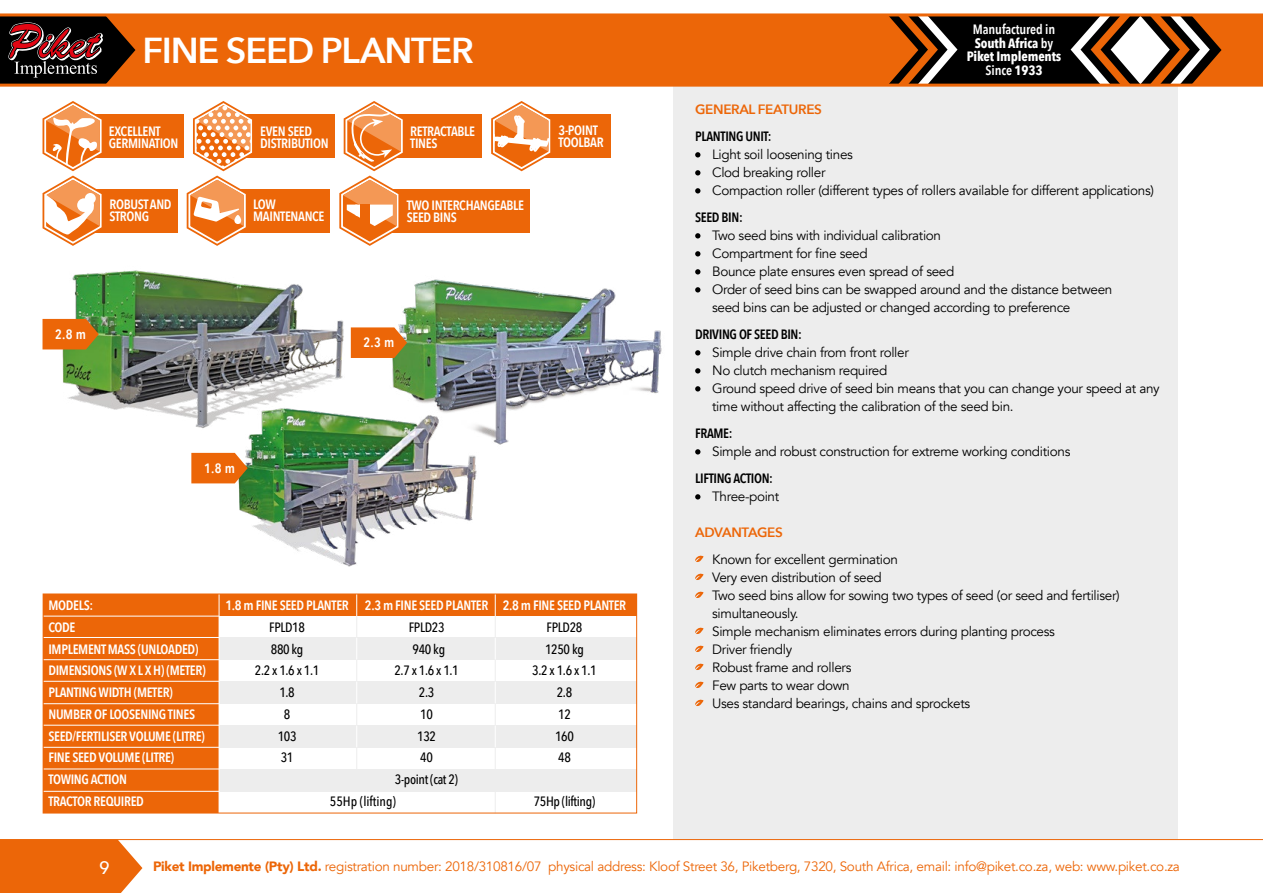
<style>
.page{position:relative;width:1263px;height:893px;background:#fff}
.page>*{position:absolute;margin:0;border:0;box-sizing:border-box;transform-origin:0 0}
.t1{font:600 36px "Avenir Next";letter-spacing:-.035em;color:#fff}
.t2{font:500 18px "Avenir";color:#fff}
.t3{font:13.5px/18px "Avenir";letter-spacing:-.025em;color:#000}
.t4{font:600 13.5px/12px "Avenir Next Condensed";letter-spacing:-.025em;color:#fff}
.t5{font:13.5px "Avenir";letter-spacing:-.02em;color:#ec6608}
.t6{font:500 13.5px "Avenir Next Condensed";letter-spacing:-.025em;color:#000}
.t7{font:600 13.5px "Avenir Next Condensed";letter-spacing:-.025em;color:#000}
.t8{font:700 13.5px/13.5px "Avenir Next Condensed";letter-spacing:-.01em;color:#fff;text-align:center}
.t9{font:600 13.5px "Avenir Next";letter-spacing:-.025em;color:#ec6608}
.t10{font:500 13.5px "Avenir Next Condensed";color:#000}
.s1{font-weight:600}
.s2{font-weight:900}
</style>
<div class="page">
<div style="left:673px;top:77px;width:505px;height:763px;background:#ededed"></div>
<img style="left:392px;top:279px;width:270px;height:115px">
<img style="left:203px;top:374px;width:379px;height:220px">
<svg style="left:695px;top:152px;width:5px;height:5px"></svg>
<svg style="left:695px;top:170px;width:5px;height:5px"></svg>
<svg style="left:695px;top:188px;width:5px;height:5px"></svg>
<svg style="left:695px;top:233px;width:5px;height:5px"></svg>
<svg style="left:695px;top:251px;width:5px;height:5px"></svg>
<svg style="left:695px;top:269px;width:5px;height:5px"></svg>
<svg style="left:695px;top:287px;width:5px;height:5px"></svg>
<svg style="left:695px;top:350px;width:5px;height:5px"></svg>
<svg style="left:695px;top:368px;width:5px;height:5px"></svg>
<svg style="left:695px;top:386px;width:5px;height:5px"></svg>
<svg style="left:695px;top:449px;width:5px;height:5px"></svg>
<svg style="left:695px;top:494px;width:5px;height:5px"></svg>
<svg style="left:695px;top:555px;width:9px;height:7px"></svg>
<svg style="left:695px;top:573px;width:9px;height:7px"></svg>
<svg style="left:695px;top:591px;width:9px;height:7px"></svg>
<svg style="left:695px;top:627px;width:9px;height:7px"></svg>
<svg style="left:695px;top:645px;width:9px;height:7px"></svg>
<svg style="left:695px;top:663px;width:9px;height:7px"></svg>
<svg style="left:695px;top:681px;width:9px;height:7px"></svg>
<svg style="left:695px;top:699px;width:9px;height:7px"></svg>
<div style="left:202px;top:637px;width:434px;height:23px;background:#ededed"></div>
<div style="left:202px;top:681px;width:434px;height:22px;background:#ededed"></div>
<div style="left:202px;top:725px;width:434px;height:22px;background:#ededed"></div>
<div style="left:202px;top:769px;width:434px;height:22px;background:#ededed"></div>
<div style="left:43px;top:594px;width:594px;height:22px;background:#ec6608"></div>
<div style="left:43px;top:594px;width:176px;height:219px;background:#ec6608"></div>
<hr style="left:219px;top:593px;width:1px;height:220px;background:#fff">
<hr style="left:43px;top:616px;width:176px;height:1px;background:#fff">
<hr style="left:43px;top:637px;width:176px;height:1px;background:#fff">
<hr style="left:43px;top:659px;width:176px;height:1px;background:#fff">
<hr style="left:43px;top:681px;width:176px;height:1px;background:#fff">
<hr style="left:43px;top:703px;width:176px;height:1px;background:#fff">
<hr style="left:43px;top:725px;width:176px;height:1px;background:#fff">
<hr style="left:43px;top:747px;width:176px;height:1px;background:#fff">
<hr style="left:43px;top:769px;width:176px;height:1px;background:#fff">
<hr style="left:43px;top:791px;width:176px;height:1px;background:#fff">
<svg style="left:495px;top:596px;width:1px;height:173px"></svg>
<svg style="left:495px;top:791px;width:1px;height:20px"></svg>
<svg style="left:356px;top:596px;width:1px;height:173px"></svg>
<div style="left:43px;top:594px;width:594px;height:219px;border:1px solid #ec6608"></div>
<div style="left:235px;top:114px;width:99px;height:44px;background:#ec6608"></div>
<div style="left:386px;top:114px;width:96px;height:44px;background:#ec6608"></div>
<div style="left:85px;top:114px;width:99px;height:44px;background:#ec6608"></div>
<div style="left:84px;top:189px;width:93px;height:44px;background:#ec6608"></div>
<svg style="left:42px;top:101px;width:60px;height:140px"></svg>
<div style="left:228px;top:189px;width:102px;height:44px;background:#ec6608"></div>
<svg style="left:186px;top:101px;width:67px;height:140px"></svg>
<div style="left:234px;top:215px;width:7px;height:9px;background:#fff;border-radius:3px"></div>
<div style="left:533px;top:114px;width:77px;height:44px;background:#ec6608"></div>
<svg style="left:491px;top:101px;width:60px;height:71px"></svg>
<img style="left:51px;top:241px;width:310px;height:207px">
<div style="left:381px;top:189px;width:149px;height:44px;background:#ec6608"></div>
<svg style="left:336px;top:101px;width:67px;height:148px"></svg>
<div style="left:360px;top:205px;width:9px;height:22px;background:#ec6608"></div>
<svg style="left:43px;top:319px;width:56px;height:30px;background:#da6a0e"></svg>
<svg style="left:351px;top:327px;width:56px;height:31px;background:#e06f18"></svg>
<svg style="left:191px;top:453px;width:57px;height:30px;background:#e1701a"></svg>
<div style="left:0;top:15px;width:185px;height:70px;background:#000"></div>
<div style="left:106px;top:16px;width:753px;height:68px;background:#ec6608"></div>
<hr style="left:0;top:84px;width:1263px;height:3px;background:#ec6608">
<hr style="left:0;top:13px;width:1263px;height:3px;background:#ec6608">
<svg style="left:0;top:840px;width:142px;height:53px;background:#ed711b"></svg>
<svg style="left:859px;top:16px;width:404px;height:68px;background:#734727"></svg>
<svg style="left:8px;top:22px;width:95px;height:62px"></svg>
<hr style="left:0;top:839px;width:1263px;height:1px;background:#ec6608">
<h1 class="t1" style="left:142px;top:19px;width:333px">FINE SEED PLANTER</h1>
<p class="t4" style="left:109px;top:125px;width:71px">EXCELLENT<br>GERMINATION</p>
<p class="t4" style="left:260px;top:125px;width:70px">EVEN SEED<br>DISTRIBUTION</p>
<p class="t4" style="left:410px;top:125px;width:66px">RETRACTABLE<br>TINES</p>
<p class="t4" style="left:109px;top:198px;width:64px">ROBUST AND<br>STRONG</p>
<p class="t4" style="left:253px;top:198px;width:73px">LOW<br>MAINTENANCE</p>
<p class="t4" style="left:407px;top:199px;width:119px">TWO INTERCHANGEABLE<br>SEED BINS</p>
<p class="t4" style="left:559px;top:124px;width:46px">3-POINT<br>TOOLBAR</p>
<p class="t4" style="left:55px;top:328px;width:33px">2.8 m</p>
<p class="t4" style="left:363px;top:336px;width:33px">2.3 m</p>
<p class="t4" style="left:204px;top:462px;width:33px">1.8 m</p>
<p class="t4" style="left:48px;top:599px;width:46px">MODELS:</p>
<p class="t4" style="left:225px;top:599px;width:402px">1.8 m FINE SEED PLANTER 2.3 m FINE SEED PLANTER 2.8 m FINE SEED PLANTER</p>
<p class="t4" style="left:48px;top:621px;width:29px">CODE</p>
<p class="t6" style="left:269px;top:619px;width:37px">FPLD18</p>
<p class="t6" style="left:409px;top:619px;width:37px">FPLD23</p>
<p class="t6" style="left:547px;top:619px;width:37px">FPLD28</p>
<p class="t4" style="left:48px;top:642px;width:152px">IMPLEMENT MASS (UNLOADED)</p>
<p class="t6" style="left:271px;top:641px;width:34px">880 kg</p>
<p class="t6" style="left:413px;top:641px;width:34px">940 kg</p>
<p class="t6" style="left:545px;top:641px;width:40px">1250 kg</p>
<p class="t4" style="left:48px;top:664px;width:159px">DIMENSIONS (W X L X H) (METER)</p>
<p class="t6" style="left:255px;top:662px;width:66px">2.2 x 1.6 x 1.1</p>
<p class="t6" style="left:394px;top:662px;width:66px">2.7 x 1.6 x 1.1</p>
<p class="t6" style="left:532px;top:662px;width:66px">3.2 x 1.6 x 1.1</p>
<p class="t4" style="left:48px;top:686px;width:126px">PLANTING WIDTH (METER)</p>
<p class="t6" style="left:279px;top:684px;width:17px">1.8</p>
<p class="t6" style="left:419px;top:684px;width:17px">2.3</p>
<p class="t6" style="left:557px;top:684px;width:17px">2.8</p>
<p class="t4" style="left:48px;top:708px;width:148px">NUMBER OF LOOSENING TINES</p>
<p class="t6" style="left:284px;top:706px;width:8px">8</p>
<p class="t6" style="left:420px;top:706px;width:14px">10</p>
<p class="t6" style="left:558px;top:706px;width:14px">12</p>
<p class="t4" style="left:48px;top:729px;width:158px">SEED/FERTILISER VOLUME (LITRE)</p>
<p class="t6" style="left:278px;top:728px;width:20px">103</p>
<p class="t6" style="left:417px;top:728px;width:20px">132</p>
<p class="t6" style="left:555px;top:728px;width:20px">160</p>
<p class="t4" style="left:48px;top:751px;width:127px">FINE SEED VOLUME (LITRE)</p>
<p class="t6" style="left:281px;top:749px;width:14px">31</p>
<p class="t6" style="left:420px;top:749px;width:14px">40</p>
<p class="t6" style="left:558px;top:749px;width:14px">48</p>
<p class="t4" style="left:48px;top:773px;width:80px">TOWING ACTION</p>
<p class="t6" style="left:395px;top:771px;width:65px">3-point (cat 2)</p>
<p class="t4" style="left:48px;top:795px;width:97px">TRACTOR REQUIRED</p>
<p class="t10" style="left:330px;top:793px;width:68px">55Hp (lifting)</p>
<p class="t6" style="left:534px;top:793px;width:63px">75Hp (lifting)</p>
<p class="t8" style="left:967px;top:23px;width:96px"><span class="s1">Manufactured in<br></span>South Africa <span class="s1">by<br></span>Piket Implements<br><span class="s1">Since</span> 1933</p>
<p class="t9" style="left:695px;top:98px;width:128px">GENERAL FEATURES</p>
<p class="t7" style="left:695px;top:125px;width:78px">PLANTING UNIT:</p>
<p class="t3" style="left:712px;top:146px;width:443px">Light soil loosening tines<br>Clod breaking roller<br>Compaction roller (different types of rollers available for different applications)</p>
<p class="t7" style="left:695px;top:206px;width:49px">SEED BIN:</p>
<p class="t3" style="left:712px;top:227px;width:402px">Two seed bins with individual calibration<br>Compartment for fine seed<br>Bounce plate ensures even spread of seed<br>Order of seed bins can be swapped around and the distance between seed bins can be adjusted or changed according to preference</p>
<p class="t7" style="left:695px;top:323px;width:108px">DRIVING OF SEED BIN:</p>
<p class="t3" style="left:712px;top:344px;width:449px">Simple drive chain from front roller<br>No clutch mechanism required<br>Ground speed drive of seed bin means that you can change your speed at any time without affecting the calibration of the seed bin.</p>
<p class="t7" style="left:695px;top:422px;width:39px">FRAME:</p>
<p class="t3" style="left:712px;top:443px;width:360px">Simple and robust construction for extreme working conditions</p>
<p class="t7" style="left:695px;top:467px;width:79px">LIFTING ACTION:</p>
<p class="t3" style="left:712px;top:488px;width:69px">Three-point</p>
<p class="t9" style="left:695px;top:520px;width:89px">ADVANTAGES</p>
<p class="t3" style="left:712px;top:550px;width:409px">Known for excellent germination<br>Very even distribution of seed<br>Two seed bins allow for sowing two types of seed (or seed and fertiliser) simultaneously.<br>Simple mechanism eliminates errors during planting process<br>Driver friendly<br>Robust frame and rollers<br>Few parts to wear down<br>Uses standard bearings, chains and sprockets</p>
<h2 class="t2" style="left:100px;top:852px;width:12px">9</h2>
<p class="t5" style="left:153px;top:858px;width:1028px"><span class="s2">Piket Implemente (Pty) Ltd.</span> registration number: 2018/310816/07 physical address: Kloof Street 36, Piketberg, 7320, South Africa, email: info@piket.co.za, web: www.piket.co.za</p>
</div>
